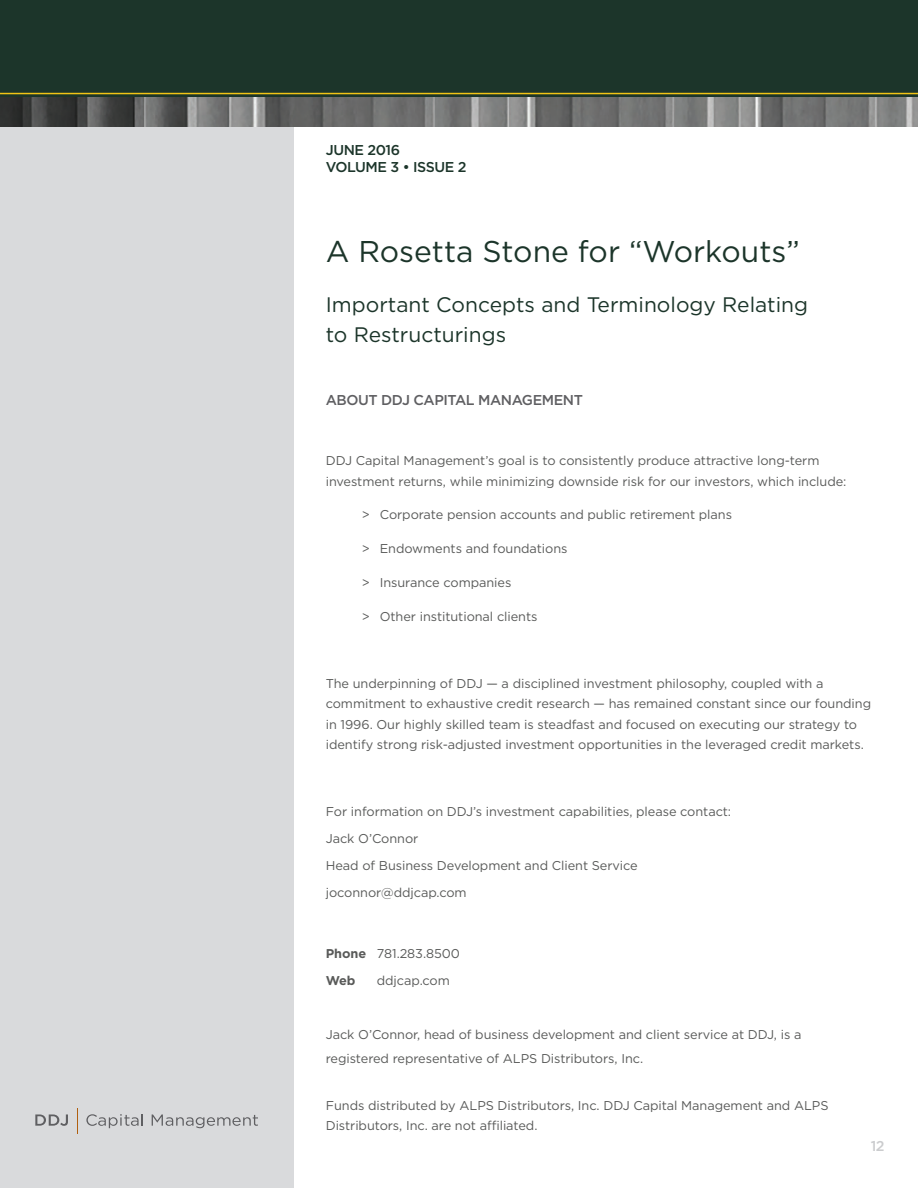
<style>
.page{position:relative;width:918px;height:1188px;background:#fff}
.page>*{position:absolute;margin:0;border:0;box-sizing:border-box;transform-origin:0 0}
.t1{font:30px "Gotham";color:#1c352a}
.t2{font:21px/30px "Gotham";color:#1c352a}
.subhead{font:500 14.25px "Gotham";letter-spacing:-.03em;color:#5f5f62}
.t3{font:500 14.25px "Gotham";letter-spacing:-.03em;color:#1c352a}
.t4{font:500 14.25px "Gotham";color:#cbccce}
.body_copy{font:12.75px/20.2px "Gotham";letter-spacing:-.005em;color:#595a59}
.body_copy-2{font:700 12.75px "Gotham";color:#595a59}
.s1{font-weight:700}
</style>
<div class="page">
<div style="left:0;top:0;width:293px;height:1188px;background:#d9dadc"></div>
<svg style="left:35px;top:1114px;width:33px;height:12px"></svg>
<svg style="left:86px;top:1114px;width:57px;height:14px"></svg>
<svg style="left:152px;top:1114px;width:106px;height:14px"></svg>
<svg style="left:77px;top:1108px;width:1px;height:26px"></svg>
<div style="left:0;top:0;width:918px;height:105px;background:#1c352a"></div>
<img style="left:0;top:98px;width:918px;height:29px">
<hr style="left:0;top:93px;width:918px;height:1px;background:#f1c315">
<p class="t3" style="left:326px;top:141px;width:76px">JUNE 2016</p>
<p class="t3" style="left:326px;top:158px;width:142px">VOLUME 3 • ISSUE 2</p>
<p class="t1" style="left:326px;top:232px;width:476px">A Rosetta Stone for “Workouts”</p>
<p class="t2" style="left:326px;top:290px;width:484px">Important Concepts and Terminology Relating to Restructurings</p>
<p class="subhead" style="left:326px;top:390px;width:259px">ABOUT DDJ CAPITAL MANAGEMENT</p>
<p class="body_copy" style="left:326px;top:450px;width:522px">DDJ Capital Management’s goal is to consistently produce attractive long-term investment returns, while minimizing downside risk for our investors, which include:</p>
<p class="body_copy" style="left:362px;top:504px;width:372px">&gt; Corporate pension accounts and public retirement plans</p>
<p class="body_copy" style="left:362px;top:538px;width:207px">&gt; Endowments and foundations</p>
<p class="body_copy" style="left:362px;top:572px;width:151px">&gt; Insurance companies</p>
<p class="body_copy" style="left:362px;top:606px;width:177px">&gt; Other institutional clients</p>
<p class="body_copy" style="left:326px;top:673px;width:547px">The underpinning of DDJ — a disciplined investment philosophy, coupled with a commitment to exhaustive credit research — has remained constant since our founding in 1996. Our highly skilled team is steadfast and focused on executing our strategy to identify strong risk-adjusted investment opportunities in the leveraged credit markets.</p>
<p class="body_copy" style="left:326px;top:801px;width:407px">For information on DDJ’s investment capabilities, please contact:</p>
<p class="body_copy" style="left:326px;top:828px;width:94px">Jack O’Connor</p>
<p class="body_copy" style="left:326px;top:855px;width:314px">Head of Business Development and Client Service</p>
<p class="body_copy" style="left:326px;top:882px;width:142px">joconnor@ddjcap.com</p>
<p class="body_copy" style="left:326px;top:943px;width:136px"><span class="s1">Phone</span> 781.283.8500</p>
<p class="body_copy-2" style="left:326px;top:972px;width:31px">Web</p>
<p class="body_copy" style="left:377px;top:970px;width:75px">ddjcap.com</p>
<p class="body_copy" style="left:326px;top:1024px;width:477px">Jack O’Connor, head of business development and client service at DDJ, is a</p>
<p class="body_copy" style="left:326px;top:1048px;width:319px">registered representative of ALPS Distributors, Inc.</p>
<p class="body_copy" style="left:326px;top:1095px;width:504px">Funds distributed by ALPS Distributors, Inc. DDJ Capital Management and ALPS<br>Distributors, Inc. are not affiliated.</p>
<p class="t4" style="left:871px;top:1137px;width:15px">12</p>
</div>
